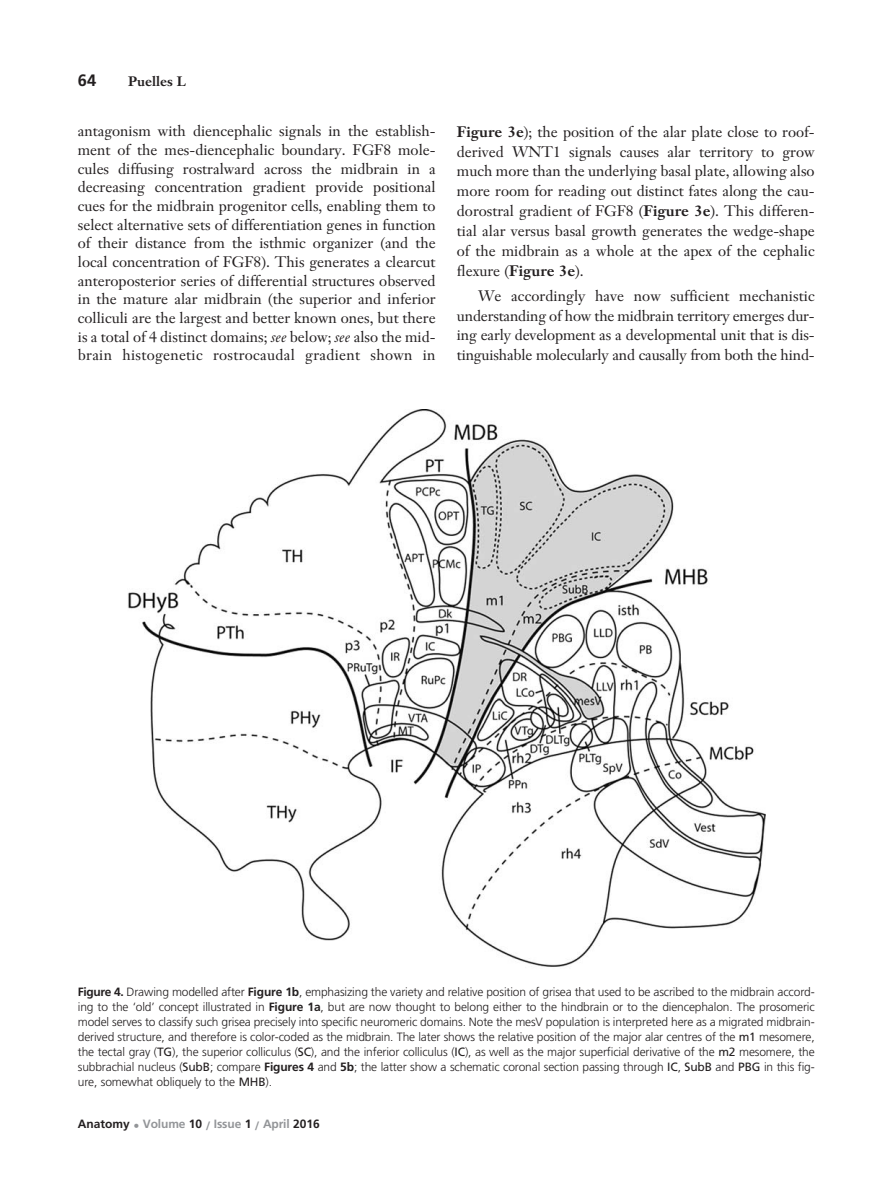
<style>
.page{position:relative;width:893px;height:1191px;background:#fff}
.page>*{position:absolute;margin:0;border:0;box-sizing:border-box;transform-origin:0 0}
.t1{font:700 16.5px "Frutiger";color:#231f20}
.t2{font:15px/18.6px "Janson Text";color:#231f20;text-align:justify}
.t3{font:700 13.5px "Janson Text";color:#231f20}
.t4{font:300 12px/15px "Frutiger";letter-spacing:-.01em;color:#231f20;text-align:justify}
.t5{font:700 12px "Frutiger";letter-spacing:-.01em;color:#939598}
.s1{font-style:italic}
.s2{font-weight:700}
.s3{font-weight:400}
.s4{color:#231f20}
</style>
<div class="page">
<img style="left:128px;top:409px;width:637px;height:558px">
<p class="t1" style="left:78px;top:74px;width:20px">64</p>
<p class="t3" style="left:128px;top:76px;width:60px">Puelles L</p>
<p class="t2" style="left:78px;top:123px;width:360px">antagonism with diencephalic signals in the establish&shy;ment of the mes-diencephalic boundary. FGF8 mole&shy;cules diffusing rostralward across the midbrain in a decreasing concentration gradient provide positional cues for the midbrain progenitor cells, enabling them to select alternative sets of differentiation genes in function of their distance from the isthmic organizer (and the local concentration of FGF8). This generates a clearcut anteroposterior series of differential structures observed in the mature alar midbrain (the superior and inferior colliculi are the largest and better known ones, but there is a total of 4 distinct domains; <span class="s1">see</span> below; <span class="s1">see</span> also the mid&shy;brain histogenetic rostrocaudal gradient shown in</p>
<p class="t2" style="left:457px;top:123px;width:359px;line-height:20px"><span class="s2">Figure 3e</span>); the position of the alar plate close to roof&shy;derived WNT1 signals causes alar territory to grow much more than the underlying basal plate, allowing also more room for reading out distinct fates along the cau&shy;dorostral gradient of FGF8 (<span class="s2">Figure 3e</span>). This differen&shy;tial alar versus basal growth generates the wedge-shape of the midbrain as a whole at the apex of the cephalic flexure (<span class="s2">Figure 3e</span>).</p>
<p class="t2" style="left:457px;top:287px;width:359px;line-height:20px;text-indent:21px">We accordingly have now sufficient mechanistic understanding of how the midbrain territory emerges dur&shy;ing early development as a developmental unit that is dis&shy;tinguishable molecularly and causally from both the hind-</p>
<p class="t4" style="left:78px;top:985px;width:738px"><span class="s2">Figure 4.</span> Drawing modelled after <span class="s2">Figure 1b</span>, emphasizing the variety and relative position of grisea that used to be ascribed to the midbrain accord&shy;ing to the ‘old’ concept illustrated in <span class="s2">Figure 1a</span>, but are now thought to belong either to the hindbrain or to the diencephalon. The prosomeric model serves to classify such grisea precisely into specific neuromeric domains. Note the mesV population is interpreted here as a migrated midbrain&shy;derived structure, and therefore is color-coded as the midbrain. The later shows the relative position of the major alar centres of the <span class="s3">m1</span> mesomere, the tectal gray (<span class="s3">TG</span>), the superior colliculus (<span class="s3">SC</span>), and the inferior colliculus (<span class="s3">IC</span>), as well as the major superficial derivative of the <span class="s3">m2</span> mesomere, the subbrachial nucleus (<span class="s3">SubB</span>; compare <span class="s2">Figures 4</span> and <span class="s2">5b</span>; the latter show a schematic coronal section passing through <span class="s3">IC</span>, <span class="s3">SubB</span> and <span class="s3">PBG</span> in this fig&shy;ure, somewhat obliquely to the <span class="s3">MHB</span>).</p>
<p class="t5" style="left:78px;top:1119px;width:244px"><span class="s4">Anatomy</span> • Volume <span class="s4">10</span> / Issue <span class="s4">1</span> / April <span class="s4">2016</span></p>
</div>
